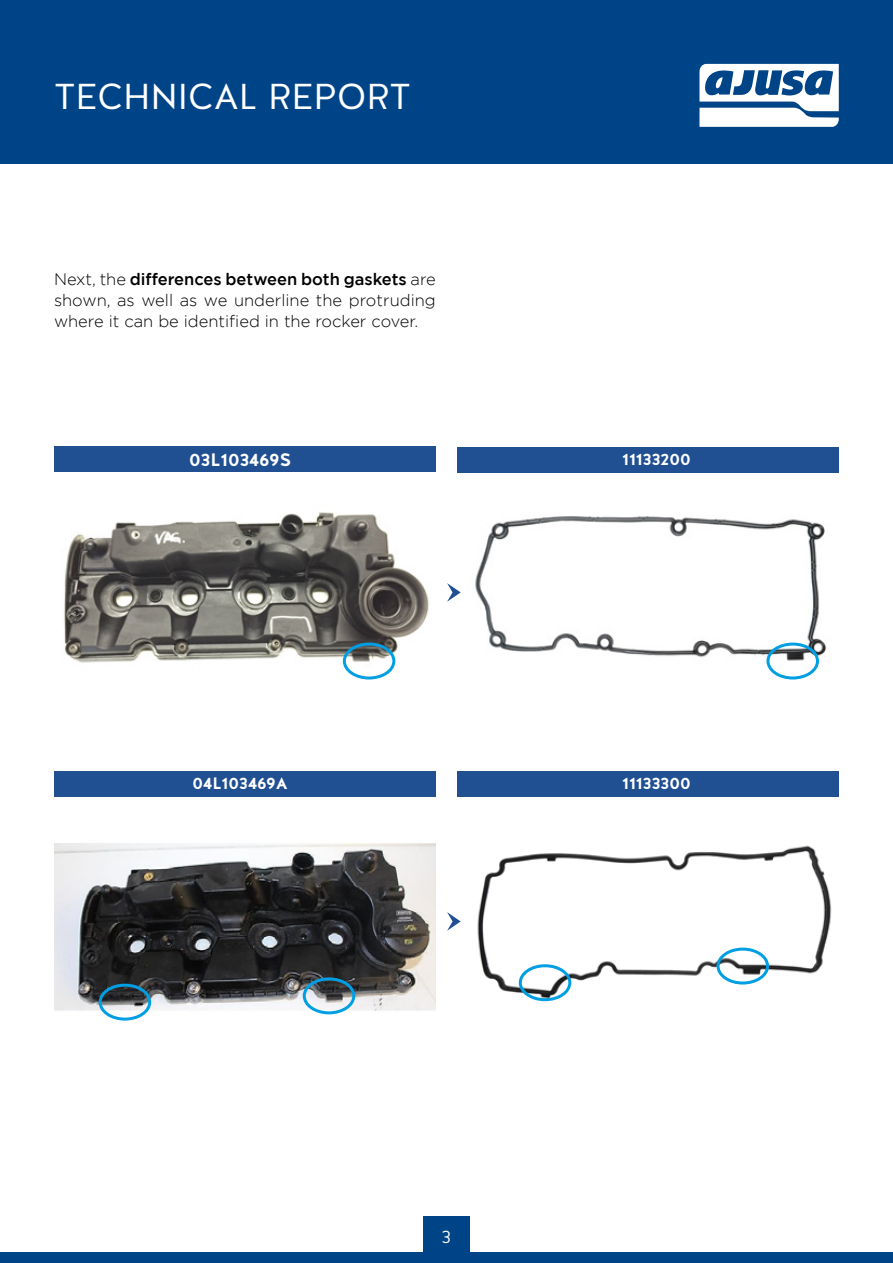
<style>
.page{position:relative;width:893px;height:1263px;background:#fff}
.page>*{position:absolute;margin:0;border:0;box-sizing:border-box;transform-origin:0 0}
.t1{font:36px "Halis GR";color:#fff}
.t2{font:700 18px "Halis GR";color:#fff}
.t3{font:18px "Halis GR";color:#fff}
.t4{font:300 16.5px/21px "Gotham";color:#000;text-align:justify}
.t5{font:700 16.5px "Halis GR";color:#fff}
.s1{font-weight:500}
</style>
<div class="page">
<div style="left:0;top:0;width:893px;height:163px;background:#048"></div>
<svg style="left:699px;top:64px;width:140px;height:63px"></svg>
<div style="left:0;top:1252px;width:893px;height:11px;background:#048"></div>
<div style="left:423px;top:1216px;width:47px;height:46px;background:#048"></div>
<img style="left:54px;top:843px;width:382px;height:178px">
<img style="left:54px;top:446px;width:382px;height:234px">
<img style="left:477px;top:845px;width:355px;height:157px">
<img style="left:475px;top:516px;width:352px;height:163px">
<div style="left:54px;top:447px;width:382px;height:25px;background:#205092"></div>
<div style="left:54px;top:771px;width:382px;height:25px;background:#205092"></div>
<div style="left:457px;top:447px;width:382px;height:26px;background:#205092"></div>
<div style="left:457px;top:771px;width:382px;height:25px;background:#205092"></div>
<div style="left:343px;top:642px;width:52px;height:37px;border:3px solid #009fe3;border-radius:50%"></div>
<div style="left:766px;top:642px;width:53px;height:37px;border:3px solid #009fe3;border-radius:50%"></div>
<div style="left:99px;top:984px;width:52px;height:36px;border:3px solid #009fe3;border-radius:50%"></div>
<div style="left:303px;top:977px;width:52px;height:37px;border:3px solid #009fe3;border-radius:50%"></div>
<div style="left:519px;top:964px;width:52px;height:37px;border:3px solid #009fe3;border-radius:50%"></div>
<div style="left:716px;top:947px;width:53px;height:37px;border:3px solid #009fe3;border-radius:50%"></div>
<svg style="left:447px;top:583px;width:14px;height:19px"></svg>
<svg style="left:447px;top:912px;width:14px;height:19px"></svg>
<h1 class="t1" style="left:54px;top:73px;width:358px">TECHNICAL REPORT</h1>
<p class="t4" style="left:54px;top:268px;width:383px">Next, the <span class="s1">differences between both gaskets</span> are shown, as well as we underline the protruding where it can be identified in the rocker cover.</p>
<p class="t2" style="left:189px;top:448px;width:104px">03L103469S</p>
<p class="t5" style="left:193px;top:773px;width:97px">04L103469A</p>
<p class="t5" style="left:622px;top:449px;width:70px">11133200</p>
<p class="t5" style="left:622px;top:773px;width:70px">11133300</p>
<p class="t3" style="left:442px;top:1225px;width:11px">3</p>
</div>
